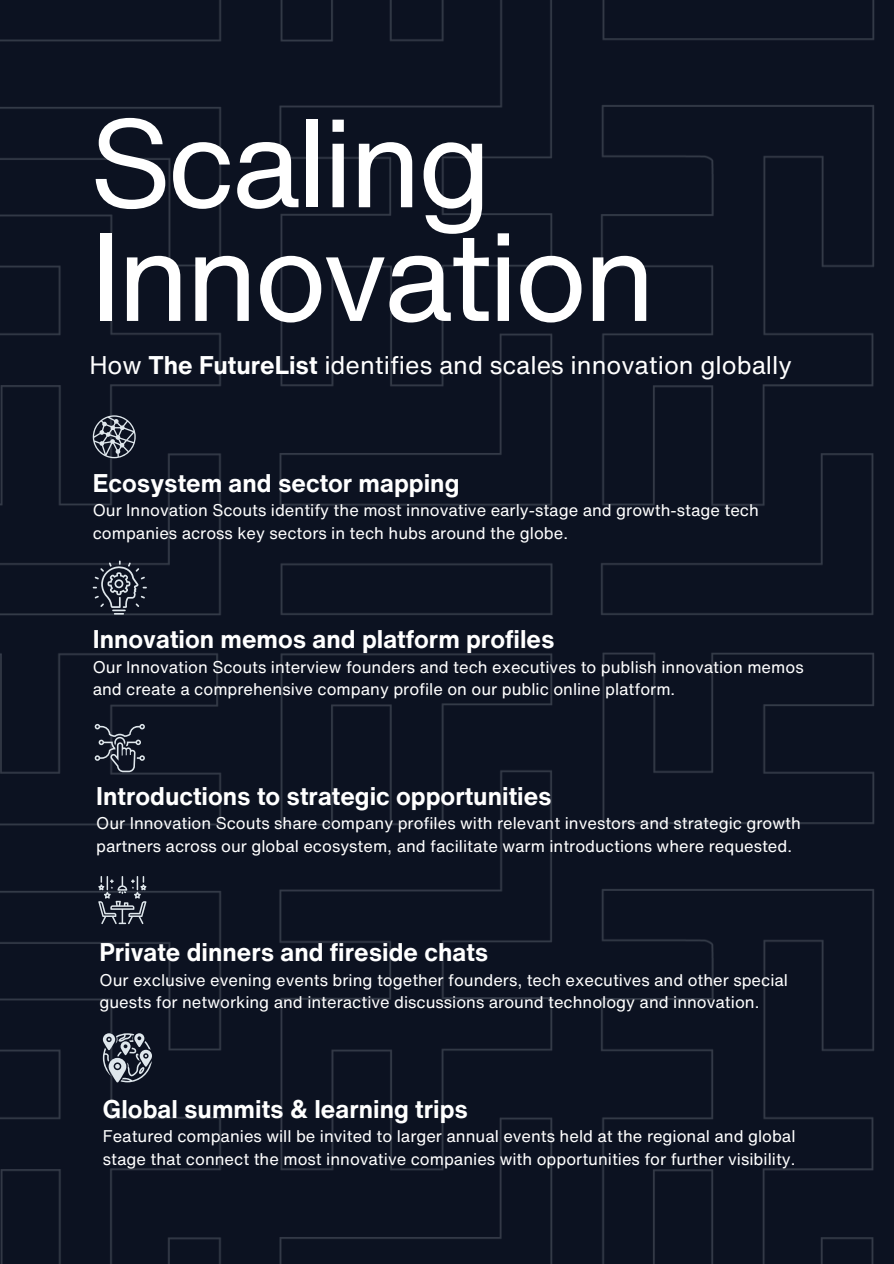
<style>
.page{position:relative;width:894px;height:1264px;background:#fff}
.page>*{position:absolute;margin:0;border:0;box-sizing:border-box;transform-origin:0 0}
.t1{font:123px/113.7px "Helvetica Now Text";letter-spacing:-.04em;color:#fff}
.t2{font:700 24.9px "Helvetica Now Text";color:#fff}
.t3{font:24.9px "Helvetica Now Text";color:#fff}
.t4{font:16.5px/22.5px "Helvetica Now Text";color:#fff}
.s1{font-weight:700}
</style>
<div class="page">
<div style="left:0;top:0;width:893px;height:1263px;background:#0c1221"></div>
<img style="left:0;top:652px;width:875px;height:611px">
<img style="left:0;top:0;width:875px;height:616px">
<svg style="left:93px;top:560px;width:54px;height:54px"></svg>
<svg style="left:103px;top:1033px;width:49px;height:49px"></svg>
<svg style="left:98px;top:876px;width:48px;height:48px"></svg>
<svg style="left:95px;top:724px;width:50px;height:48px"></svg>
<svg style="left:93px;top:415px;width:42px;height:43px"></svg>
<p class="t1" style="left:89px;top:104px;width:568px">Scaling<br>Innovation</p>
<h3 class="t3" style="left:89px;top:347px;width:704px">How <span class="s1">The FutureList</span> identifies and scales innovation globally</h3>
<h1 class="t2" style="left:93px;top:464px;width:368px">Ecosystem and sector mapping</h1>
<p class="t4" style="left:93px;top:499px;width:667px">Our Innovation Scouts identify the most innovative early-stage and growth-stage tech companies across key sectors in tech hubs around the globe.</p>
<h2 class="t2" style="left:93px;top:620px;width:463px">Innovation memos and platform profiles</h2>
<p class="t4" style="left:93px;top:655px;width:712px">Our Innovation Scouts interview founders and tech executives to publish innovation memos and create a comprehensive company profile on our public online platform.</p>
<p class="t2" style="left:96px;top:777px;width:457px">Introductions to strategic opportunities</p>
<h2 class="t4" style="left:96px;top:811px;width:706px">Our Innovation Scouts share company profiles with relevant investors and strategic growth partners across our global ecosystem, and facilitate warm introductions where requested.</h2>
<p class="t2" style="left:99px;top:933px;width:390px">Private dinners and fireside chats</p>
<p class="t4" style="left:99px;top:968px;width:690px">Our exclusive evening events bring together founders, tech executives and other special guests for networking and interactive discussions around technology and innovation.</p>
<p class="t2" style="left:103px;top:1089px;width:366px">Global summits &amp; learning trips</p>
<h2 class="t4" style="left:103px;top:1124px;width:694px">Featured companies will be invited to larger annual events held at the regional and global stage that connect the most innovative companies with opportunities for further visibility.</h2>
</div>
